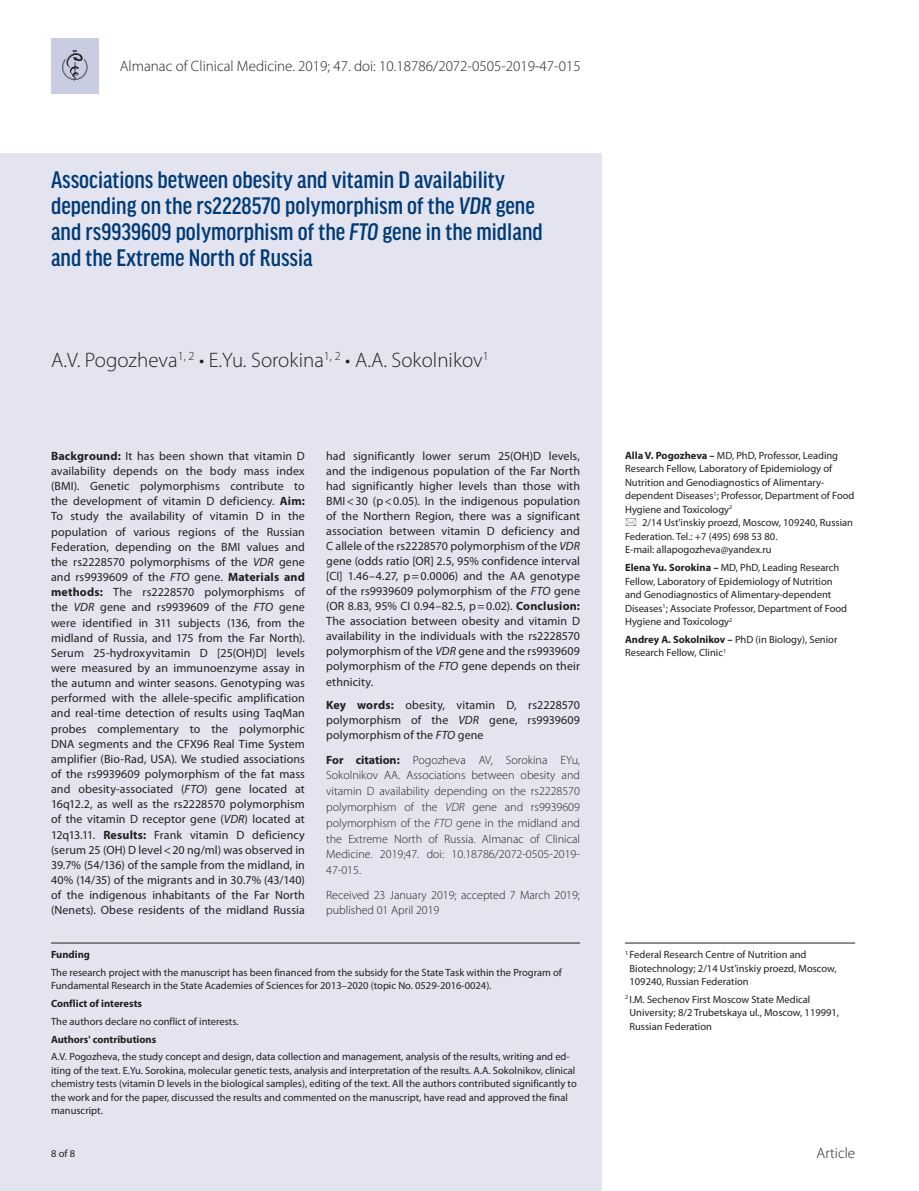
<style>
.page{position:relative;width:919px;height:1191px;background:#fff}
.page>*{position:absolute;margin:0;border:0;box-sizing:border-box;transform-origin:0 0}
.t1{font:500 condensed 25.5px/26.2px "Good Headline Pro";color:#003b77}
.t2{font:300 21px "Myriad Pro";color:#231f20}
.t3{font:300 15px "Myriad Pro";color:#231f20}
.t4{font:12px/15.1px "Myriad Pro";letter-spacing:.01em;color:#231f20;text-align:justify}
.t5{font:300 12px/15.8px "Myriad Pro";color:#231f20;text-align:justify}
.t6{font:10.5px/13.5px "Myriad Pro";color:#231f20}
.t7{font:700 10.5px "Myriad Pro";color:#231f20}
.s1{font-style:italic}
.s2{font-weight:700}
</style>
<div class="page">
<div style="left:0;top:153px;width:601px;height:1038px;background:#e3e4ef"></div>
<hr style="left:625px;top:942px;width:230px;height:1px;background:#231f20">
<hr style="left:51px;top:942px;width:529px;height:1px;background:#231f20">
<div style="left:51px;top:38px;width:48px;height:55px;background:#c8cde1"></div>
<svg style="left:62px;top:50px;width:25px;height:32px"></svg>
<p class="t3" style="left:120px;top:57px;width:462px">Almanac of Clinical Medicine. 2019; 47. doi: 10.18786/2072-0505-2019-47-015</p>
<h1 class="t1" style="left:51px;top:166px;width:493px">Associations between obesity and vitamin D availability depending on the rs2228570 polymorphism of the <span class="s1">VDR</span> gene and rs9939609 polymorphism of the <span class="s1">FTO</span> gene in the midland and the Extreme North of Russia</h1>
<h2 class="t2" style="left:51px;top:347px;width:439px">A.V. Pogozheva<sup>1,</sup> <sup>2</sup> • E.Yu. Sorokina<sup>1,</sup> <sup>2</sup> • A.A. Sokolnikov<sup>1</sup></h2>
<p class="t4" style="left:51px;top:448px;width:255px"><span class="s2">Background:</span> It has been shown that vitamin D availability depends on the body mass index (BMI). Genetic polymorphisms contribute to the development of vitamin D deficiency. <span class="s2">Aim:<br></span>To study the availability of vitamin D in the population of various regions of the Russian Federation, depending on the BMI values and the rs2228570 polymorphisms of the <span class="s1">VDR</span> gene and rs9939609 of the <span class="s1">FTO</span> gene. <span class="s2">Materials and methods:</span> The rs2228570 polymorphisms of the <span class="s1">VDR</span> gene and rs9939609 of the <span class="s1">FTO</span> gene were identified in 311 subjects (136, from the midland of Russia, and 175 from the Far North).<br>Serum 25-hydroxyvitamin D [25(OH)D] levels were measured by an immunoenzyme assay in the autumn and winter seasons. Genotyping was performed with the allele-specific amplification and real-time detection of results using TaqMan probes complementary to the polymorphic DNA segments and the CFX96 Real Time System amplifier (Bio-Rad, USA). We studied associations of the rs9939609 polymorphism of the fat mass and obesity-associated (<span class="s1">FTO</span>) gene located at 16q12.2, as well as the rs2228570 polymorphism of the vitamin D receptor gene (<span class="s1">VDR</span>) located at 12q13.11. <span class="s2">Results:</span> Frank vitamin D deficiency (serum 25 (OH) D level&lt;20 ng/ml) was observed in 39.7% (54/136) of the sample from the midland, in 40% (14/35) of the migrants and in 30.7% (43/140) of the indigenous inhabitants of the Far North (Nenets). Obese residents of the midland Russia</p>
<p class="t4" style="left:326px;top:448px;width:255px">had significantly lower serum 25(OH)D levels, and the indigenous population of the Far North had significantly higher levels than those with BMI&lt;30 (р&lt;0.05). In the indigenous population of the Northern Region, there was a significant association between vitamin D deficiency and C allele of the rs2228570 polymorphism of the <span class="s1">VDR </span>gene (odds ratio [OR] 2.5, 95% confidence interval [CI] 1.46–4.27, p=0.0006) and the AA genotype of the rs9939609 polymorphism of the <span class="s1">FTO</span> gene (OR 8.83, 95% CI 0.94–82.5, p=0.02). <span class="s2">Conclusion:<br></span>The association between obesity and vitamin D availability in the individuals with the rs2228570 polymorphism of the <span class="s1">VDR</span> gene and the rs9939609 polymorphism of the <span class="s1">FTO</span> gene depends on their ethnicity.</p>
<p class="t4" style="left:326px;top:697px;width:255px"><span class="s2">Key words:</span> obesity, vitamin D, rs2228570 polymorphism of the <span class="s1">VDR</span> gene, rs9939609 polymorphism of the <span class="s1">FTO</span> gene</p>
<p class="t5" style="left:326px;top:751px;width:255px"><span class="s2">For citation:</span> Pogozheva AV, Sorokina EYu, Sokolnikov AA. Associations between obesity and vitamin D availability depending on the rs2228570 polymorphism of the <span class="s1">VDR</span> gene and rs9939609 polymorphism of the <span class="s1">FTO</span> gene in the midland and the Extreme North of Russia. Almanac of Clinical Medicine. 2019;47. doi: 10.18786/2072-0505-2019- 47-015.</p>
<p class="t5" style="left:326px;top:886px;width:255px">Received 23 January 2019; accepted 7 March 2019; published 01 April 2019</p>
<p class="t7" style="left:51px;top:947px;width:40px">Funding</p>
<p class="t6" style="left:51px;top:965px;width:512px">The research project with the manuscript has been financed from the subsidy for the State Task within the Program of<br>Fundamental Research in the State Academies of Sciences for 2013–2020 (topic No. 0529-2016-0024).</p>
<p class="t7" style="left:51px;top:996px;width:92px">Conflict of interests</p>
<p class="t6" style="left:51px;top:1014px;width:189px">The authors declare no conflict of interests.</p>
<p class="t7" style="left:51px;top:1032px;width:107px">Authors' contributions</p>
<p class="t6" style="left:51px;top:1050px;width:527px">A.V. Pogozheva, the study concept and design, data collection and management, analysis of the results, writing and ed&shy;iting of the text. E.Yu. Sorokina, molecular genetic tests, analysis and interpretation of the results. A.A. Sokolnikov, clinical chemistry tests (vitamin D levels in the biological samples), editing of the text. All the authors contributed significantly to the work and for the paper, discussed the results and commented on the manuscript, have read and approved the final manuscript.</p>
<p class="t6" style="left:625px;top:448px;width:231px"><span class="s2">Alla V. Pogozheva –</span> MD, PhD, Professor, Leading Research Fellow, Laboratory of Epidemiology of Nutrition and Genodiagnostics of Alimentary&shy;dependent Diseases<sup>1</sup>; Professor, Department of Food Hygiene and Toxicology<sup>2</sup></p>
<p class="t6" style="left:625px;top:516px;width:229px;text-indent:17px">2/14 Ust'inskiy proezd, Moscow, 109240, Russian<br>Federation. Tel.: +7 (495) 698 53 80.<br>E-mail: allapogozheva@yandex.ru</p>
<p class="t6" style="left:625px;top:560px;width:223px"><span class="s2">Elena Yu. Sorokina –</span> MD, PhD, Leading Research Fellow, Laboratory of Epidemiology of Nutrition and Genodiagnostics of Alimentary-dependent Diseases<sup>1</sup>; Associate Professor, Department of Food Hygiene and Toxicology<sup>2</sup></p>
<p class="t6" style="left:625px;top:632px;width:214px"><span class="s2">Andrey A. Sokolnikov –</span> PhD (in Biology), Senior<br>Research Fellow, Clinic<sup>1</sup></p>
<p class="t6" style="left:629px;top:947px;width:209px;text-indent:-4px"><sup>1</sup> Federal Research Centre of Nutrition and<br>Biotechnology; 2/14 Ust'inskiy proezd, Moscow,<br>109240, Russian Federation</p>
<p class="t6" style="left:629px;top:992px;width:211px;text-indent:-4px"><sup>2</sup> I.M. Sechenov First Moscow State Medical<br>University; 8/2 Trubetskaya ul., Moscow, 119991,<br>Russian Federation</p>
<p class="t6" style="left:51px;top:1146px;width:26px">8 of 8</p>
<p class="t3" style="left:816px;top:1144px;width:40px">Article</p>
</div>
